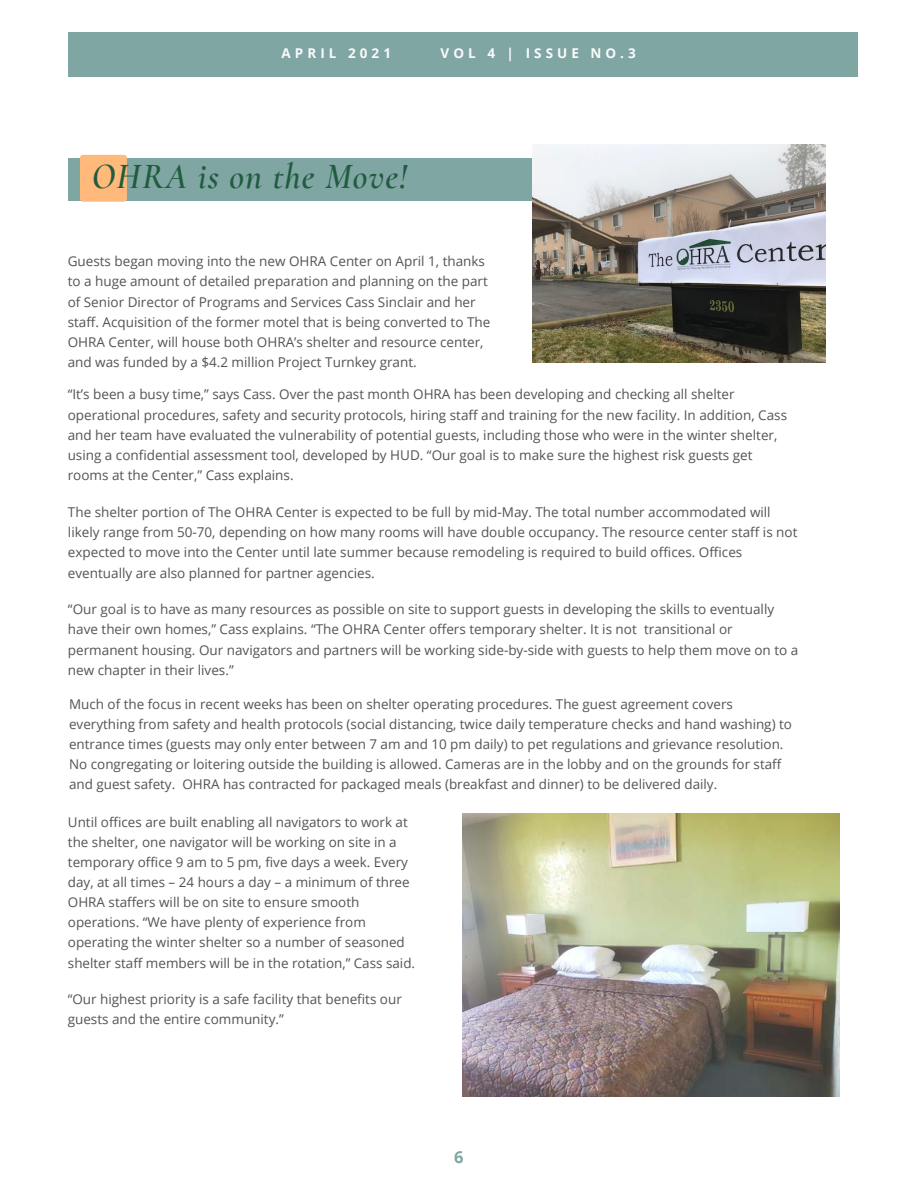
<style>
.page{position:relative;width:918px;height:1188px;background:#fff}
.page>*{position:absolute;margin:0;border:0;box-sizing:border-box;transform-origin:0 0}
.t1{font:italic 600 36px "Cormorant Garamond";letter-spacing:.03em;color:#205c40}
.t2{font:700 16.5px "Open Sans";color:#80a6a3}
.t3{font:13.5px/20.2px "Open Sans";color:#545454}
.t4{font:700 13.5px "Open Sans";letter-spacing:.3em;color:#fafafa}
</style>
<div class="page">
<div style="left:68px;top:32px;width:789px;height:45px;background:#80a6a3"></div>
<div style="left:68px;top:158px;width:492px;height:43px;background:#80a6a3"></div>
<div style="left:80px;top:155px;width:47px;height:47px;background:#ffb97b;border-radius:3px"></div>
<img style="left:532px;top:145px;width:294px;height:217px">
<img style="left:463px;top:814px;width:376px;height:282px">
<p class="t4" style="left:282px;top:44px;width:111px">APRIL 2021</p>
<p class="t4" style="left:441px;top:44px;width:197px">VOL 4 | ISSUE NO.3</p>
<p class="t1" style="left:92px;top:154px;width:317px">OHRA is on the Move!</p>
<p class="t3" style="left:68px;top:251px;width:424px">Guests began moving into the new OHRA Center on April 1, thanks to a huge amount of detailed preparation and planning on the part of Senior Director of Programs and Services Cass Sinclair and her staff. Acquisition of the former motel that is being converted to The OHRA Center, will house both OHRA’s shelter and resource center, and was funded by a $4.2 million Project Turnkey grant.</p>
<p class="t3" style="left:68px;top:384px;width:721px">“It’s been a busy time,” says Cass. Over the past month OHRA has been developing and checking all shelter operational procedures, safety and security protocols, hiring staff and training for the new facility. In addition, Cass and her team have evaluated the vulnerability of potential guests, including those who were in the winter shelter, using a confidential assessment tool, developed by HUD. “Our goal is to make sure the highest risk guests get rooms at the Center,” Cass explains.</p>
<p class="t3" style="left:68px;top:502px;width:731px">The shelter portion of The OHRA Center is expected to be full by mid-May. The total number accommodated will likely range from 50-70, depending on how many rooms will have double occupancy. The resource center staff is not expected to move into the Center until late summer because remodeling is required to build offices. Offices eventually are also planned for partner agencies.</p>
<p class="t3" style="left:68px;top:599px;width:732px">“Our goal is to have as many resources as possible on site to support guests in developing the skills to eventually have their own homes,” Cass explains. “The OHRA Center offers temporary shelter. It is not transitional or permanent housing. Our navigators and partners will be working side-by-side with guests to help them move on to a new chapter in their lives.”</p>
<p class="t3" style="left:69px;top:693px;width:724px">Much of the focus in recent weeks has been on shelter operating procedures. The guest agreement covers everything from safety and health protocols (social distancing, twice daily temperature checks and hand washing) to entrance times (guests may only enter between 7 am and 10 pm daily) to pet regulations and grievance resolution.<br>No congregating or loitering outside the building is allowed. Cameras are in the lobby and on the grounds for staff and guest safety. OHRA has contracted for packaged meals (breakfast and dinner) to be delivered daily.</p>
<p class="t3" style="left:68px;top:811px;width:349px">Until offices are built enabling all navigators to work at the shelter, one navigator will be working on site in a temporary office 9 am to 5 pm, five days a week. Every day, at all times – 24 hours a day – a minimum of three OHRA staffers will be on site to ensure smooth operations. “We have plenty of experience from operating the winter shelter so a number of seasoned shelter staff members will be in the rotation,” Cass said.</p>
<p class="t3" style="left:68px;top:988px;width:336px">“Our highest priority is a safe facility that benefits our guests and the entire community.”</p>
<p class="t2" style="left:454px;top:1145px;width:11px">6</p>
</div>
